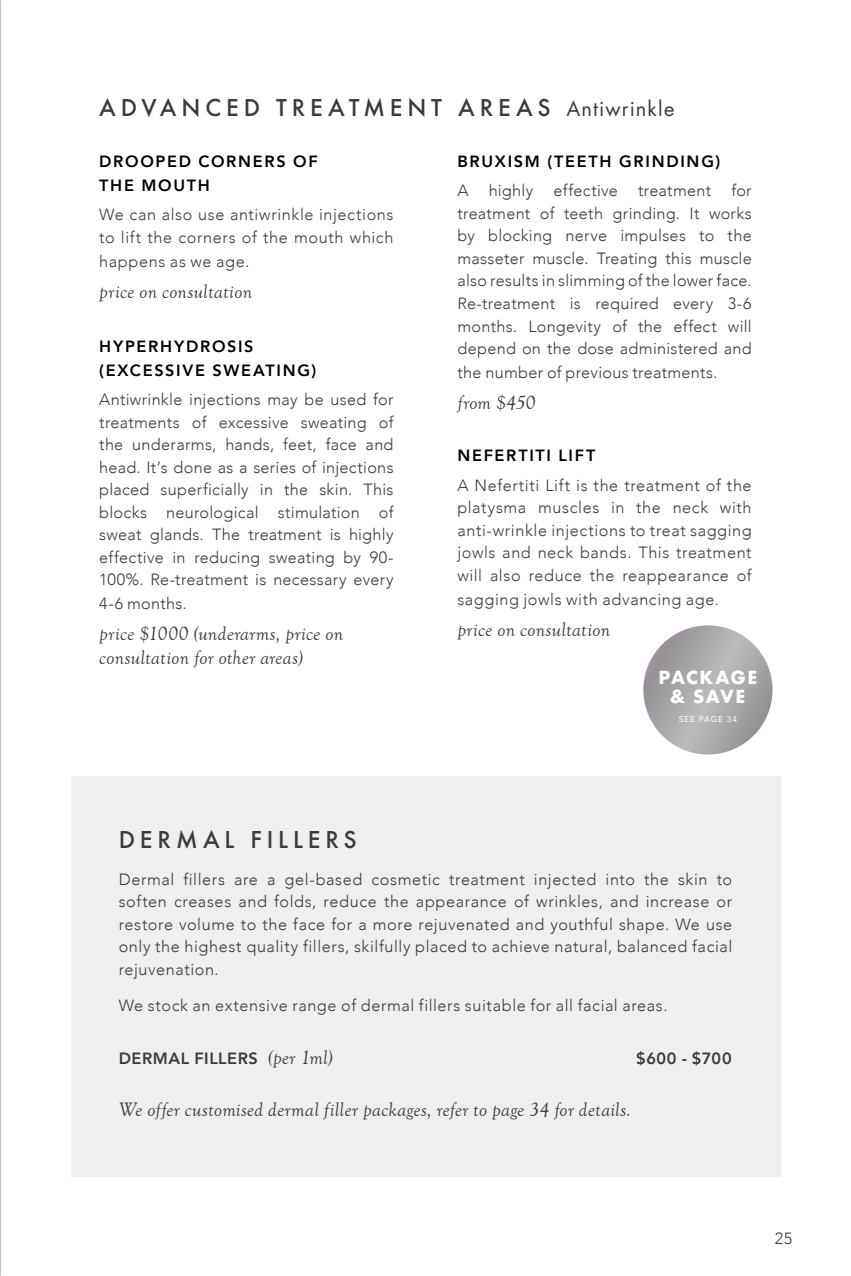
<style>
.page{position:relative;width:851px;height:1276px;background:#fff}
.page>*{position:absolute;margin:0;border:0;box-sizing:border-box;transform-origin:0 0}
.t1{font:500 22.5px "Futura";letter-spacing:.215em;color:#3b3b3a}
.t2{font:italic 20px/24px "Goudy Old Style T";letter-spacing:.015em;color:#3b3b3a}
.t3{font:700 17.5px/18.5px "Futura";letter-spacing:.075em;color:#fff;text-align:center}
.t4{font:300 16.25px/22.8px "Avenir";letter-spacing:.03em;color:#3b3b3a;text-align:justify}
.t5{font:800 16.25px/24px "Avenir";letter-spacing:.105em;color:#000}
.t6{font:800 16.25px "Avenir";letter-spacing:.035em;color:#3b3b3a}
.t7{font:8.5px "Avenir";letter-spacing:.1em;color:#fff}
.s1{font-weight:400;font-size:20px}
.s2{font-family:"Goudy Old Style T";font-weight:400;font-style:italic;font-size:20px}
</style>
<div class="page">
<div style="left:71px;top:776px;width:709px;height:400px;background:#f0efed"></div>
<svg style="left:643px;top:625px;width:129px;height:129px;background:#a9a8aa"></svg>
<h1 class="t1" style="left:99px;top:92px;width:576px">ADVANCED TREATMENT AREAS <span class="s1">Antiwrinkle</span></h1>
<p class="t5" style="left:99px;top:149px;width:220px">DROOPED CORNERS OF<br>THE MOUTH</p>
<p class="t4" style="left:99px;top:203px;width:296px">We can also use antiwrinkle injections to lift the corners of the mouth which happens as we age.</p>
<p class="t2" style="left:99px;top:280px;width:154px">price on consultation</p>
<p class="t5" style="left:99px;top:334px;width:218px">HYPERHYDROSIS (EXCESSIVE SWEATING)</p>
<p class="t4" style="left:99px;top:388px;width:296px">Antiwrinkle injections may be used for treatments of excessive sweating of the underarms, hands, feet, face and head. It’s done as a series of injections placed superficially in the skin. This blocks neurological stimulation of sweat glands. The treatment is highly effective in reducing sweating by 90- 100%. Re-treatment is necessary every 4-6 months.</p>
<p class="t2" style="left:99px;top:622px;width:245px">price $1000 (underarms, price on consultation for other areas)</p>
<p class="t5" style="left:457px;top:149px;width:264px">BRUXISM (TEETH GRINDING)</p>
<p class="t4" style="left:457px;top:179px;width:296px">A highly effective treatment for treatment of teeth grinding. It works by blocking nerve impulses to the masseter muscle. Treating this muscle also results in slimming of the lower face.<br>Re-treatment is required every 3-6 months. Longevity of the effect will depend on the dose administered and the number of previous treatments.</p>
<p class="t2" style="left:457px;top:391px;width:80px">from $450</p>
<p class="t5" style="left:457px;top:443px;width:140px">NEFERTITI LIFT</p>
<p class="t4" style="left:457px;top:474px;width:296px">A Nefertiti Lift is the treatment of the platysma muscles in the neck with anti-wrinkle injections to treat sagging jowls and neck bands. This treatment will also reduce the reappearance of sagging jowls with advancing age.</p>
<p class="t2" style="left:457px;top:618px;width:154px">price on consultation</p>
<p class="t3" style="left:658px;top:668px;width:101px">PACKAGE &amp; SAVE</p>
<p class="t7" style="left:678px;top:712px;width:60px">SEE PAGE 34</p>
<h1 class="t1" style="left:119px;top:824px;width:239px">DERMAL FILLERS</h1>
<p class="t4" style="left:119px;top:868px;width:615px">Dermal fillers are a gel-based cosmetic treatment injected into the skin to soften creases and folds, reduce the appearance of wrinkles, and increase or restore volume to the face for a more rejuvenated and youthful shape. We use only the highest quality fillers, skilfully placed to achieve natural, balanced facial rejuvenation.</p>
<p class="t4" style="left:119px;top:994px;width:550px">We stock an extensive range of dermal fillers suitable for all facial areas.</p>
<p class="t6" style="left:119px;top:1045px;width:215px">DERMAL FILLERS <span class="s2">(per 1ml)</span></p>
<p class="t6" style="left:636px;top:1045px;width:97px">$600 - $700</p>
<p class="t2" style="left:119px;top:1098px;width:513px">We offer customised dermal filler packages, refer to page 34 for details.</p>
<p class="t4" style="left:774px;top:1227px;width:19px">25</p>
</div>
